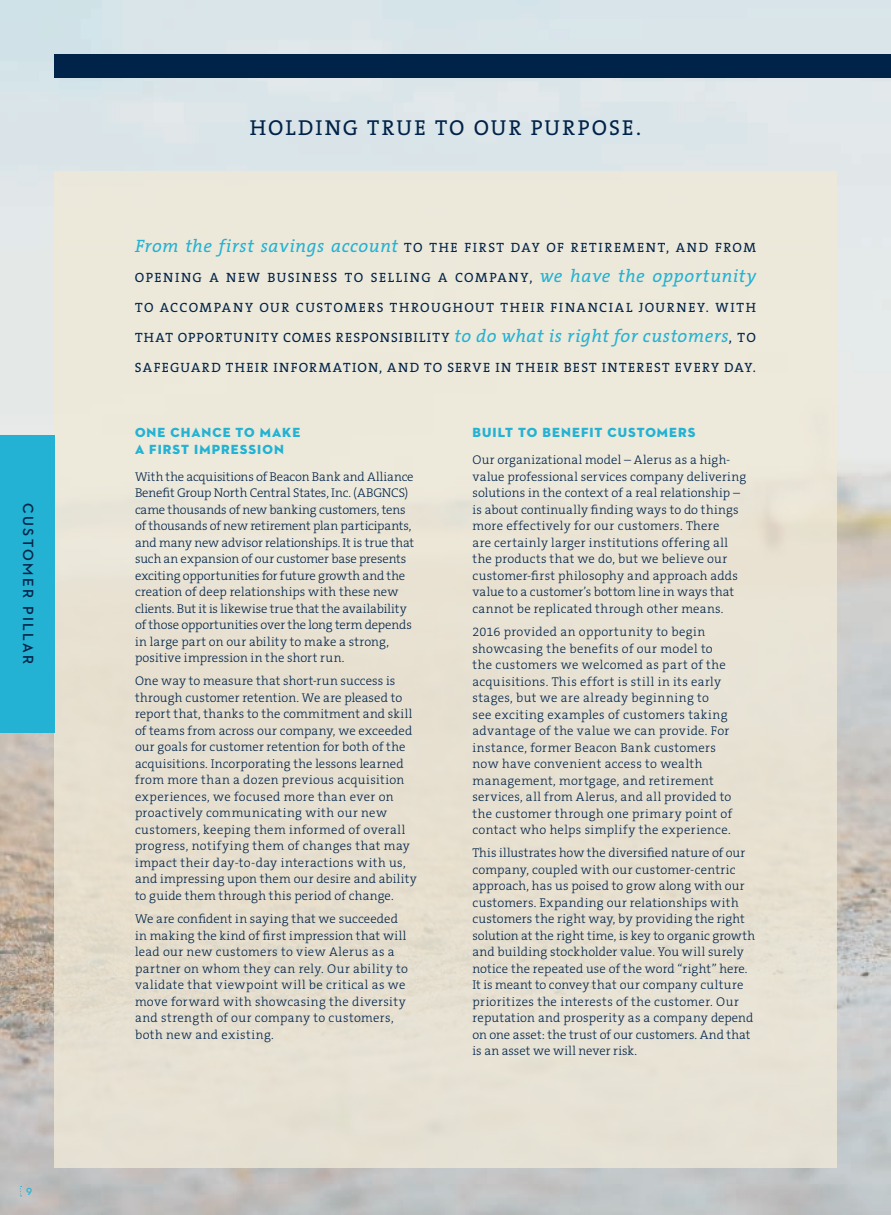
<style>
.page{position:relative;width:891px;height:1215px;background:#fff}
.page>*{position:absolute;margin:0;border:0;box-sizing:border-box;transform-origin:0 0}
.t1{font:21.75px "The Serif B5 Plain";letter-spacing:.095em;color:#002349}
.t2{font:700 15px "Neutraface 2 Display";letter-spacing:.15em;color:#002349}
.t3{font:13.5px "The Serif B5 Plain";letter-spacing:.105em;color:#002349}
.t4{font:13.5px/16.2px "Neutraface 2 Display Titling";letter-spacing:.075em;color:#23b2d3}
.t5{font:300 12.75px/16.5px "The Serif B3";letter-spacing:.015em;color:#002349}
.t6{font:300 12.75px/16.5px "The Serif B3";letter-spacing:-.005em;color:#002349}
.t7{font:600 10.5px "Neutraface 2 Text";color:#23b2d3}
.s1{font-style:italic;font-size:18px;color:#23b2d3}
</style>
<div class="page">
<img style="left:0;top:0;width:891px;height:1215px">
<div style="left:55px;top:171px;width:782px;height:996px;background:#e8e2d4"></div>
<div style="left:0;top:435px;width:54px;height:297px;background:#23b2d3"></div>
<svg style="left:20px;top:1186px;width:2px;height:11px"></svg>
<div style="left:54px;top:54px;width:837px;height:23px;background:#002349"></div>
<p class="t2" style="left:37px;top:503px;width:162px;rotate:90deg">CUSTOMER PILLAR</p>
<p class="t7" style="left:26px;top:1185px;width:8px">9</p>
<h1 class="t1" style="left:250px;top:116px;width:392px">HOLDING TRUE TO OUR PURPOSE.</h1>
<p class="t3" style="left:135px;top:240px;width:623px"><span class="s1">From the first savings account</span> TO THE FIRST DAY OF RETIREMENT, AND FROM</p>
<p class="t3" style="left:135px;top:270px;width:623px">OPENING A NEW BUSINESS TO SELLING A COMPANY, <span class="s1">we have the opportunity</span></p>
<p class="t3" style="left:135px;top:300px;width:623px">TO ACCOMPANY OUR CUSTOMERS THROUGHOUT THEIR FINANCIAL JOURNEY. WITH</p>
<p class="t3" style="left:135px;top:330px;width:622px">THAT OPPORTUNITY COMES RESPONSIBILITY <span class="s1">to do what is right for customers</span>, TO</p>
<p class="t3" style="left:135px;top:360px;width:623px">SAFEGUARD THEIR INFORMATION, AND TO SERVE IN THEIR BEST INTEREST EVERY DAY.</p>
<p class="t4" style="left:135px;top:425px;width:167px">ONE CHANCE TO MAKE<br>A FIRST IMPRESSION</p>
<p class="t6" style="left:135px;top:469px;width:281px">With the acquisitions of Beacon Bank and Alliance Benefit Group North Central States, Inc. (ABGNCS) came thousands of new banking customers, tens of thousands of new retirement plan participants, and many new advisor relationships. It is true that such an expansion of our customer base presents exciting opportunities for future growth and the creation of deep relationships with these new clients. But it is likewise true that the availability of those opportunities over the long term depends in large part on our ability to make a strong, positive impression in the short run.</p>
<p class="t5" style="left:135px;top:673px;width:283px">One way to measure that short-run success is through customer retention. We are pleased to report that, thanks to the commitment and skill of teams from across our company, we exceeded our goals for customer retention for both of the acquisitions. Incorporating the lessons learned from more than a dozen previous acquisition experiences, we focused more than ever on proactively communicating with our new customers, keeping them informed of overall progress, notifying them of changes that may impact their day-to-day interactions with us, and impressing upon them our desire and ability to guide them through this period of change.</p>
<p class="t5" style="left:135px;top:911px;width:274px">We are confident in saying that we succeeded in making the kind of first impression that will lead our new customers to view Alerus as a partner on whom they can rely. Our ability to validate that viewpoint will be critical as we move forward with showcasing the diversity and strength of our company to customers, both new and existing.</p>
<p class="t4" style="left:472px;top:425px;width:225px">BUILT TO BENEFIT CUSTOMERS</p>
<p class="t5" style="left:472px;top:452px;width:275px">Our organizational model – Alerus as a high&shy;value professional services company delivering solutions in the context of a real relationship – is about continually finding ways to do things more effectively for our customers. There<br>are certainly larger institutions offering all the products that we do, but we believe our customer-first philosophy and approach adds value to a customer’s bottom line in ways that cannot be replicated through other means.</p>
<p class="t5" style="left:472px;top:624px;width:261px">2016 provided an opportunity to begin showcasing the benefits of our model to the customers we welcomed as part of the acquisitions. This effort is still in its early stages, but we are already beginning to<br>see exciting examples of customers taking advantage of the value we can provide. For instance, former Beacon Bank customers now have convenient access to wealth management, mortgage, and retirement services, all from Alerus, and all provided to the customer through one primary point of contact who helps simplify the experience.</p>
<p class="t5" style="left:472px;top:845px;width:284px">This illustrates how the diversified nature of our company, coupled with our customer-centric approach, has us poised to grow along with our customers. Expanding our relationships with customers the right way, by providing the right solution at the right time, is key to organic growth and building stockholder value. You will surely notice the repeated use of the word “right” here.<br>It is meant to convey that our company culture prioritizes the interests of the customer. Our reputation and prosperity as a company depend on one asset: the trust of our customers. And that is an asset we will never risk.</p>
</div>
